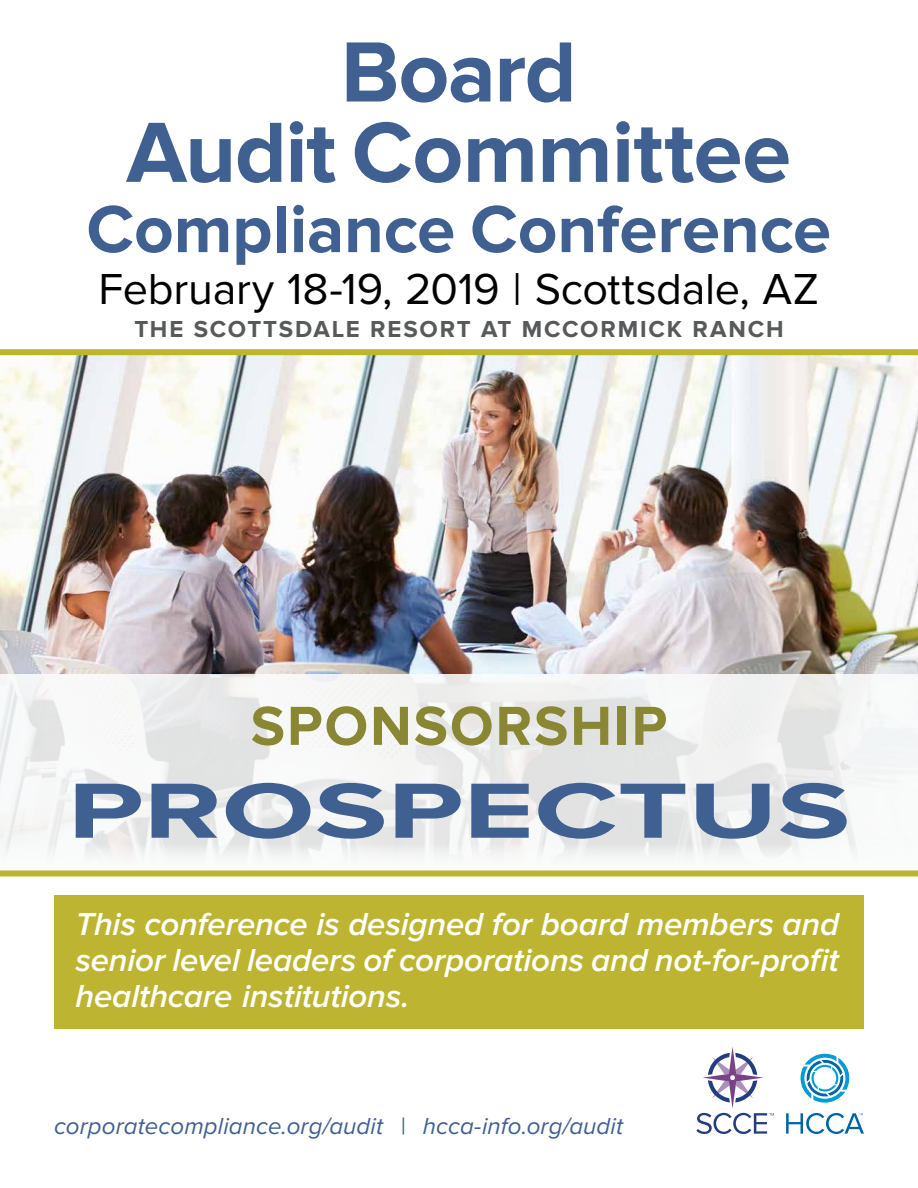
<style>
.page{position:relative;width:918px;height:1188px;background:#fff}
.page>*{position:absolute;margin:0;border:0;box-sizing:border-box;transform-origin:0 0}
.t1{font:700 88.5px "Proxima Nova";letter-spacing:-.01em;color:#3f6090}
.t2{font:700 81px "Proxima Nova";color:#3f6090;scale:1.5 1}
.t3{font:700 69px "Proxima Nova";letter-spacing:-.005em;color:#3f6090}
.t4{font:700 57px "Proxima Nova";letter-spacing:.035em;color:#8a8734}
.t5{font:45px "Proxima Nova";letter-spacing:-.005em;color:#000}
.t6{font:italic 600 33px/36px "Proxima Nova";letter-spacing:-.005em;color:#fff;text-align:justify}
.t7{font:italic 24px "Proxima Nova";letter-spacing:.005em;color:#3f6090}
.t8{font:700 24px "Proxima Nova";letter-spacing:.075em;color:#58595b}
</style>
<div class="page">
<div style="left:54px;top:895px;width:810px;height:134px;background:#bdb531"></div>
<svg style="left:801px;top:1054px;width:48px;height:49px"></svg>
<svg style="left:786px;top:1113px;width:78px;height:21px"></svg>
<svg style="left:696px;top:1047px;width:78px;height:87px"></svg>
<img style="left:0;top:355px;width:918px;height:319px">
<svg style="left:0;top:674px;width:918px;height:184px;fill:#f1f1f1"></svg>
<div style="left:0;top:870px;width:918px;height:6px;background:#bdb531"></div>
<div style="left:0;top:349px;width:918px;height:6px;background:#bdb531"></div>
<h1 class="t1" style="left:341px;top:21px;width:237px">Board</h1>
<h1 class="t1" style="left:126px;top:101px;width:666px">Audit Committee</h1>
<h3 class="t3" style="left:86px;top:189px;width:746px">Compliance Conference</h3>
<h3 class="t5" style="left:98px;top:263px;width:722px">February 18-19, 2019 | Scottsdale, AZ</h3>
<p class="t8" style="left:134px;top:315px;width:651px">THE SCOTTSDALE RESORT AT MCCORMICK RANCH</p>
<h3 class="t4" style="left:251px;top:693px;width:418px">SPONSORSHIP</h3>
<h2 class="t2" style="left:68px;top:764px;width:523px">PROSPECTUS</h2>
<p class="t6" style="left:76px;top:907px;width:765px">This conference is designed for board members and senior level leaders of corporations and not-for-profit healthcare institutions.</p>
<p class="t7" style="left:54px;top:1108px;width:571px">corporatecompliance.org/audit | hcca-info.org/audit</p>
</div>
